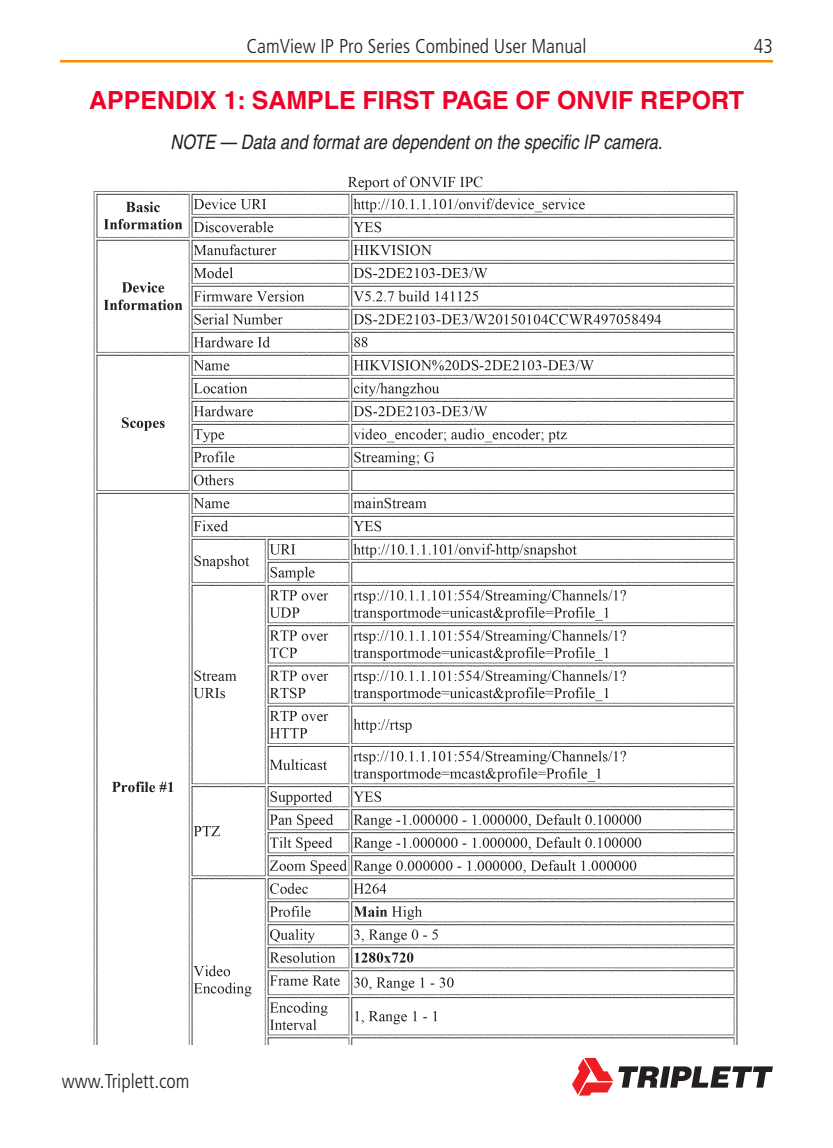
<style>
.page{position:relative;width:833px;height:1148px;background:#fff}
.page>*{position:absolute;margin:0;border:0;box-sizing:border-box;transform-origin:0 0}
.A_Head{font:700 25px "Helvetica";color:#ef0027}
.t1{font:300 condensed 20px "Frutiger LT Std";color:#231f20}
.t2{font:italic condensed 20px "Helvetica";color:#231f20}
</style>
<div class="page">
<hr style="left:60px;top:60px;width:712px;height:2px;background:#fa8900">
<svg style="left:572px;top:1058px;width:200px;height:37px"></svg>
<img style="left:93px;top:176px;width:645px;height:868px">
<p class="t1" style="left:246px;top:34px;width:341px">CamView IP Pro Series Combined User Manual</p>
<p class="t1" style="left:753px;top:34px;width:21px">43</p>
<p class="A_Head" style="left:89px;top:85px;width:656px">APPENDIX 1: SAMPLE FIRST PAGE OF ONVIF REPORT</p>
<p class="t2" style="left:170px;top:131px;width:493px">NOTE — Data and format are dependent on the specific IP camera.</p>
<p class="t1" style="left:62px;top:1069px;width:129px">www.Triplett.com</p>
</div>
